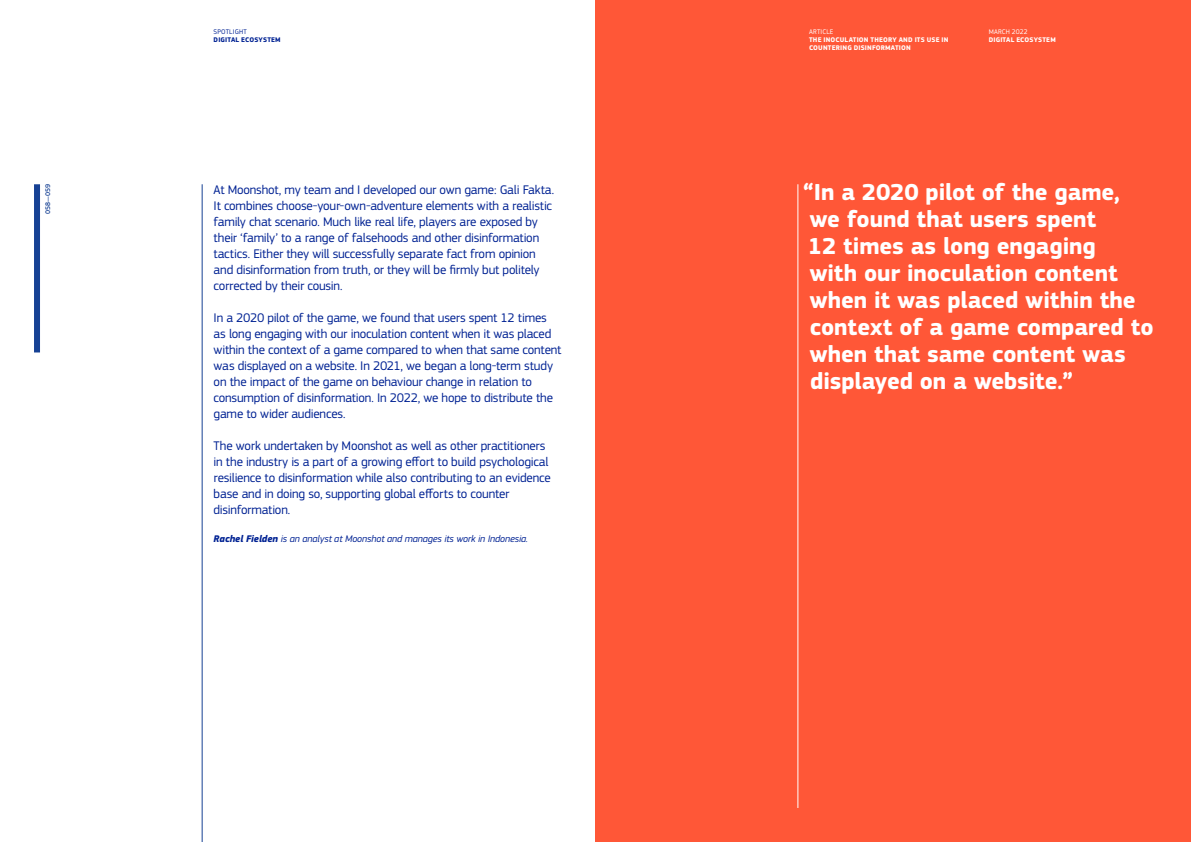
<style>
.page{position:relative;width:1191px;height:842px;background:#fff}
.page>*{position:absolute;margin:0;border:0;box-sizing:border-box;transform-origin:0 0}
.t1{font:700 24px/27px "EC Square Sans Pro";letter-spacing:-.005em;color:#fff}
.t2{font:13px/16px "EC Square Sans Pro";letter-spacing:-.015em;color:#002293}
.t3{font:italic 10px "EC Square Sans Pro";letter-spacing:-.01em;color:#002293}
.t4{font:700 7px/8px "EC Square Sans Pro";letter-spacing:.025em;color:#fff}
.t5{font:7px "EC Square Sans Pro";letter-spacing:.025em;color:#fff}
.t6{font:700 7px "EC Square Sans Pro";letter-spacing:.02em;color:#002293}
.t7{font:7px "EC Square Sans Pro";letter-spacing:.02em;color:#002293}
.t8{font:500 7px "EC Square Sans Pro";letter-spacing:-.005em;color:#164194}
.s1{font-weight:700}
</style>
<div class="page">
<div style="left:595px;top:0;width:596px;height:842px;background:#ff5737"></div>
<hr style="left:797px;top:184px;width:1px;height:624px;background:#fff">
<div style="left:34px;top:184px;width:6px;height:168px;background:#164194"></div>
<hr style="left:202px;top:184px;width:1px;height:658px;background:#164194">
<p class="t7" style="left:214px;top:27px;width:35px">SPOTLIGHT</p>
<p class="t6" style="left:214px;top:35px;width:69px">DIGITAL ECOSYSTEM</p>
<p class="t8" style="left:44px;top:214px;width:31px;rotate:-90deg">058—059</p>
<p class="t2" style="left:214px;top:182px;width:342px">At Moonshot, my team and I developed our own game: Gali Fakta.<br>It combines choose-your-own-adventure elements with a realistic family chat scenario. Much like real life, players are exposed by their ‘family’ to a range of falsehoods and other disinformation tactics. Either they will successfully separate fact from opinion and disinformation from truth, or they will be firmly but politely corrected by their cousin.</p>
<p class="t2" style="left:214px;top:310px;width:349px">In a 2020 pilot of the game, we found that users spent 12 times as long engaging with our inoculation content when it was placed within the context of a game compared to when that same content was displayed on a website. In 2021, we began a long-term study on the impact of the game on behaviour change in relation to consumption of disinformation. In 2022, we hope to distribute the game to wider audiences.</p>
<p class="t2" style="left:214px;top:438px;width:339px">The work undertaken by Moonshot as well as other practitioners in the industry is a part of a growing effort to build psychological resilience to disinformation while also contributing to an evidence base and in doing so, supporting global efforts to counter disinformation.</p>
<p class="t3" style="left:214px;top:533px;width:316px"><span class="s1">Rachel Fielden</span> is an analyst at Moonshot and manages its work in Indonesia.</p>
<p class="t5" style="left:809px;top:27px;width:26px">ARTICLE</p>
<p class="t4" style="left:809px;top:36px;width:141px">THE INOCULATION THEORY AND ITS USE IN<br>COUNTERING DISINFORMATION</p>
<p class="t5" style="left:988px;top:27px;width:40px">MARCH 2022</p>
<p class="t4" style="left:988px;top:36px;width:69px">DIGITAL ECOSYSTEM</p>
<h1 class="t1" style="left:802px;top:180px;width:352px">“In a 2020 pilot of the game, we found that users spent<br>12 times as long engaging<br>with our inoculation content when it was placed within the context of a game compared to when that same content was displayed on a website.”</h1>
</div>
